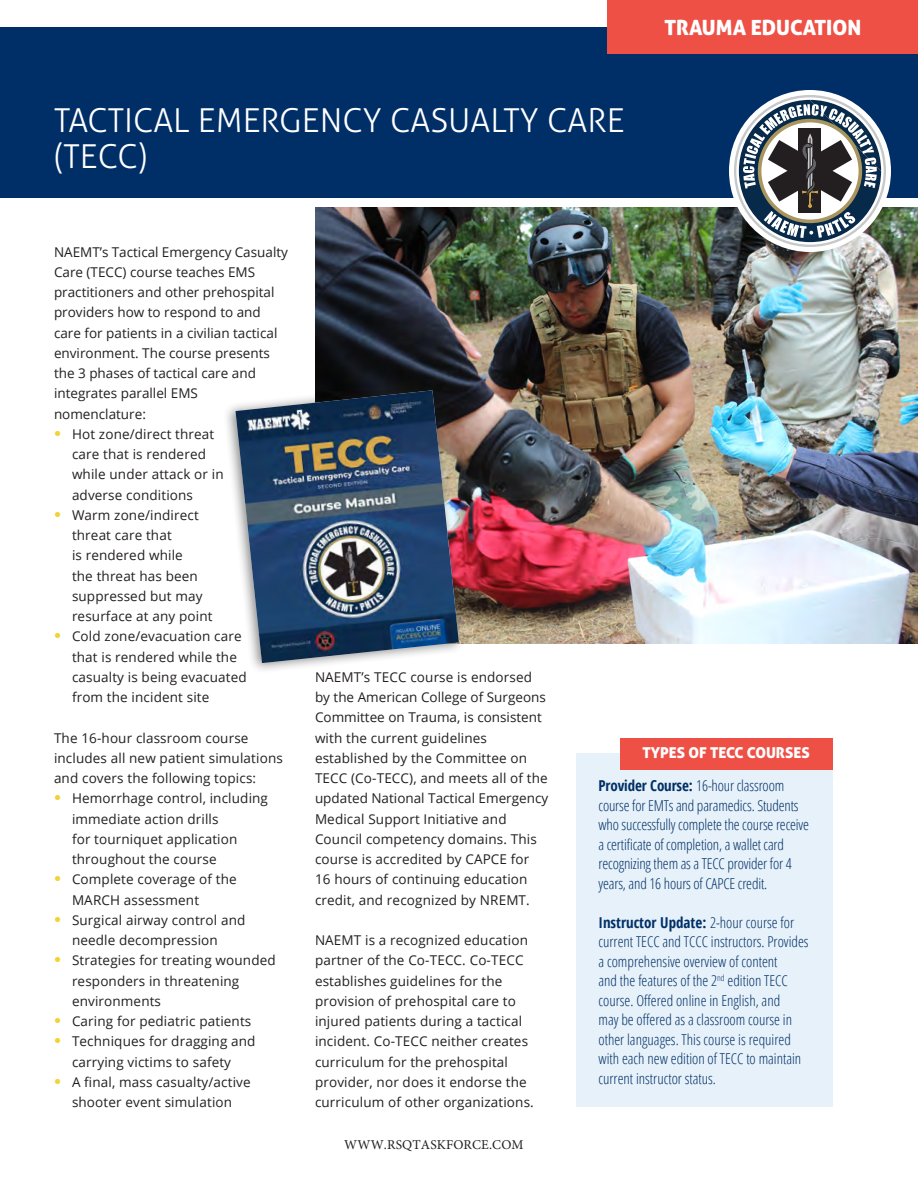
<style>
.page{position:relative;width:918px;height:1188px;background:#fff}
.page>*{position:absolute;margin:0;border:0;box-sizing:border-box;transform-origin:0 0}
.Heading_1{font:300 33px "Aller";color:#fff}
.Tab{font:21px "Aller Display";color:#fff}
.Box_Copy{font:300 15px/19.5px "Open Sans Condensed";color:#002f67}
.Tab_-_Types{font:15px "Aller Display";color:#fff}
.Body_Copy{font:13.5px/20.2px "Open Sans";letter-spacing:.01em;color:#231f20}
.t1{font:13.5px "Minion Pro";letter-spacing:.01em;color:#221e1f}
.s1{font-family:"Aller Display";font-size:15px;color:#f1d335}
.s2{font-weight:700}
</style>
<div class="page">
<img style="left:315px;top:207px;width:603px;height:437px">
<div style="left:0;top:27px;width:918px;height:171px;background:#002f67"></div>
<div style="left:608px;top:0;width:310px;height:54px;background:#ef5045"></div>
<div style="left:729px;top:90px;width:162px;height:162px;background:#fff;border-radius:50%"></div>
<svg style="left:734px;top:95px;width:152px;height:152px"></svg>
<div style="left:576px;top:753px;width:256px;height:354px;background:#e6f1f9"></div>
<div style="left:620px;top:738px;width:212px;height:32px;background:#ef5045"></div>
<div style="left:223px;top:382px;width:243px;height:292px;background:#231f20;opacity:.5"></div>
<img style="left:236px;top:390px;width:223px;height:273px">
<p class="Heading_1" style="left:54px;top:101px;width:572px">TACTICAL EMERGENCY CASUALTY CARE</p>
<p class="Heading_1" style="left:54px;top:137px;width:95px">(TECC)</p>
<p class="Tab" style="left:664px;top:14px;width:198px">TRAUMA EDUCATION</p>
<p class="Body_Copy" style="left:54px;top:241px;width:236px">NAEMT’s Tactical Emergency Casualty<br>Care (TECC) course teaches EMS practitioners and other prehospital providers how to respond to and care for patients in a civilian tactical environment. The course presents the 3 phases of tactical care and integrates parallel EMS nomenclature:</p>
<p class="Body_Copy" style="left:72px;top:423px;width:153px;text-indent:-18px"><span class="s1">•</span> Hot zone/direct threat care that is rendered while under attack or in adverse conditions</p>
<p class="Body_Copy" style="left:72px;top:504px;width:142px;text-indent:-18px"><span class="s1">•</span> Warm zone/indirect threat care that<br>is rendered while<br>the threat has been suppressed but may resurface at any point</p>
<p class="Body_Copy" style="left:72px;top:626px;width:176px;text-indent:-18px"><span class="s1">•</span> Cold zone/evacuation care that is rendered while the casualty is being evacuated from the incident site</p>
<p class="Body_Copy" style="left:54px;top:727px;width:230px">The 16-hour classroom course includes all new patient simulations and covers the following topics:</p>
<p class="Body_Copy" style="left:72px;top:788px;width:198px;text-indent:-18px"><span class="s1">•</span> Hemorrhage control, including immediate action drills<br>for tourniquet application throughout the course</p>
<p class="Body_Copy" style="left:72px;top:869px;width:166px;text-indent:-18px"><span class="s1">•</span> Complete coverage of the<br>MARCH assessment</p>
<p class="Body_Copy" style="left:72px;top:909px;width:175px;text-indent:-18px"><span class="s1">•</span> Surgical airway control and needle decompression</p>
<p class="Body_Copy" style="left:72px;top:950px;width:205px;text-indent:-18px"><span class="s1">•</span> Strategies for treating wounded responders in threatening environments</p>
<p class="Body_Copy" style="left:54px;top:1011px;width:199px"><span class="s1">•</span> Caring for pediatric patients</p>
<p class="Body_Copy" style="left:54px;top:1031px;width:203px;text-align:center"><span class="s1">•</span> Techniques for dragging and carrying victims to safety</p>
<p class="Body_Copy" style="left:54px;top:1071px;width:198px;text-align:center"><span class="s1">•</span> A final, mass casualty/active shooter event simulation</p>
<p class="Body_Copy" style="left:315px;top:666px;width:235px">NAEMT’s TECC course is endorsed by the American College of Surgeons Committee on Trauma, is consistent with the current guidelines established by the Committee on TECC (Co-TECC), and meets all of the updated National Tactical Emergency Medical Support Initiative and Council competency domains. This course is accredited by CAPCE for 16 hours of continuing education credit, and recognized by NREMT.</p>
<p class="Body_Copy" style="left:315px;top:930px;width:220px">NAEMT is a recognized education partner of the Co-TECC. Co-TECC establishes guidelines for the provision of prehospital care to injured patients during a tactical incident. Co-TECC neither creates curriculum for the prehospital provider, nor does it endorse the curriculum of other organizations.</p>
<p class="t1" style="left:344px;top:1135px;width:181px">WWW.RSQTASKFORCE.COM</p>
<p class="Tab_-_Types" style="left:642px;top:744px;width:169px">TYPES OF TECC COURSES</p>
<p class="Box_Copy" style="left:598px;top:776px;width:212px"><span class="s2">Provider Course:</span> 16-hour classroom course for EMTs and paramedics. Students who successfully complete the course receive a certificate of completion, a wallet card recognizing them as a TECC provider for 4 years, and 16 hours of CAPCE credit.</p>
<p class="Box_Copy" style="left:598px;top:912px;width:212px"><span class="s2">Instructor Update:</span> 2-hour course for current TECC and TCCC instructors. Provides a comprehensive overview of content<br>and the features of the 2<sup>nd</sup> edition TECC course. Offered online in English, and<br>may be offered as a classroom course in other languages. This course is required with each new edition of TECC to maintain current instructor status.</p>
</div>
